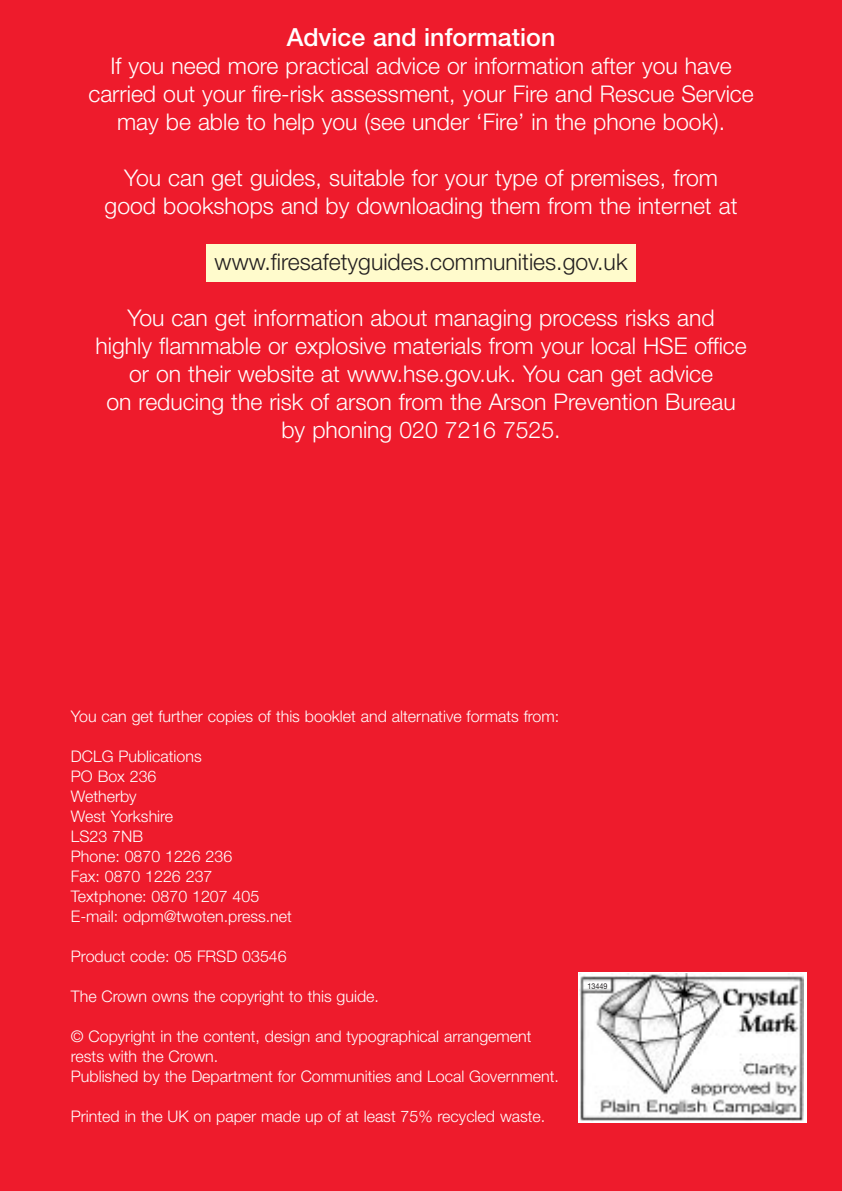
<style>
.page{position:relative;width:842px;height:1191px;background:#ee1b2c}
.page>*{position:absolute;margin:0;border:0;box-sizing:border-box;transform-origin:0 0}
.t1{font:500 25px "Helvetica Neue";color:#fff}
.t2{font:300 23px/28px "Helvetica Neue";color:#fff;text-align:center}
.t3{font:300 23px "Helvetica Neue";color:#231f20}
.t4{font:300 16px/20px "Helvetica Neue";color:#fff}
.t5{font:8px "Helvetica Neue";color:#231f20;scale:.9 1}
</style>
<div class="page">
<div style="left:207px;top:245px;width:428px;height:37px;background:#fffbcc"></div>
<div style="left:578px;top:972px;width:228px;height:151px;background:#fff"></div>
<img style="left:580px;top:974px;width:224px;height:147px">
<p class="t1" style="left:287px;top:28px;width:270px">Advice and information</p>
<p class="t2" style="left:88px;top:54px;width:667px">If you need more practical advice or information after you have carried out your fire-risk assessment, your Fire and Rescue Service may be able to help you (see under ‘Fire’ in the phone book).</p>
<p class="t2" style="left:105px;top:166px;width:634px">You can get guides, suitable for your type of premises, from good bookshops and by downloading them from the internet at</p>
<p class="t3" style="left:215px;top:253px;width:414px">www.firesafetyguides.communities.gov.uk</p>
<p class="t2" style="left:95px;top:306px;width:653px">You can get information about managing process risks and<br>highly flammable or explosive materials from your local HSE office or on their website at www.hse.gov.uk. You can get advice<br>on reducing the risk of arson from the Arson Prevention Bureau by phoning 020 7216 7525.</p>
<p class="t4" style="left:71px;top:708px;width:490px">You can get further copies of this booklet and alternative formats from:</p>
<p class="t4" style="left:71px;top:748px;width:222px">DCLG Publications<br>PO Box 236<br>Wetherby<br>West Yorkshire<br>LS23 7NB<br>Phone: 0870 1226 236<br>Fax: 0870 1226 237<br>Textphone: 0870 1207 405<br>E-mail: odpm@twoten.press.net</p>
<p class="t4" style="left:71px;top:948px;width:217px">Product code: 05 FRSD 03546</p>
<p class="t4" style="left:71px;top:988px;width:310px">The Crown owns the copyright to this guide.</p>
<p class="t4" style="left:71px;top:1028px;width:490px">© Copyright in the content, design and typographical arrangement rests with the Crown.<br>Published by the Department for Communities and Local Government.</p>
<p class="t4" style="left:71px;top:1108px;width:476px">Printed in the UK on paper made up of at least 75% recycled waste.</p>
<p class="t5" style="left:588px;top:982px;width:24px">13449</p>
</div>
